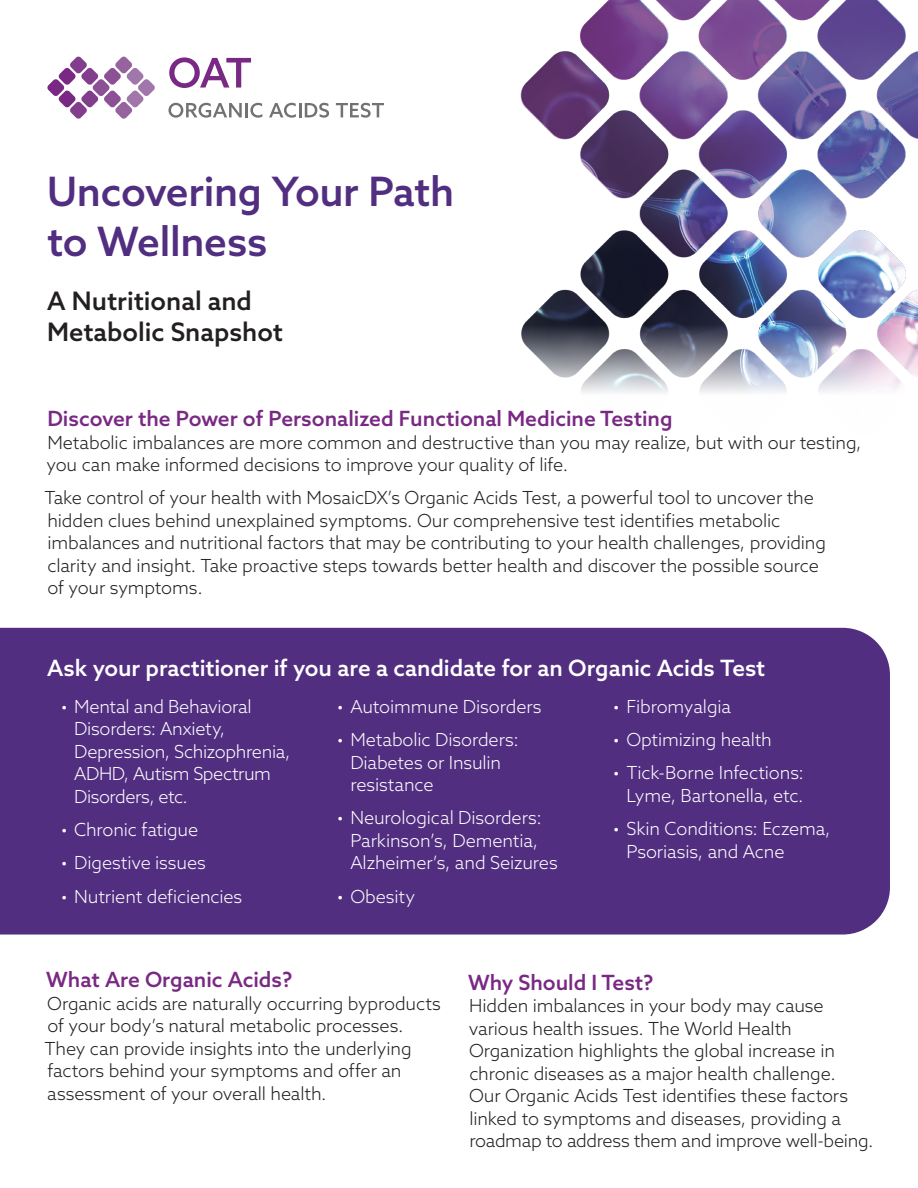
<style>
.page{position:relative;width:918px;height:1188px;background:#fff}
.page>*{position:absolute;margin:0;border:0;box-sizing:border-box;transform-origin:0 0}
.t1{font:500 40.5px/49.5px "Azo Sans";letter-spacing:-.01em;color:#522e81}
.MDX_Paragraph_Style{font:500 25.5px/31.5px "Azo Sans";color:#231f20}
.MDX_Paragraph_Style-2{font:500 22.5px "Azo Sans";letter-spacing:-.005em;color:#fff}
.MDX_Paragraph_Style-3{font:500 21px "Azo Sans";color:#792983}
.MDX_Paragraph_Style-4{font:300 18px/22.5px "Azo Sans";letter-spacing:-.01em;color:#231f20}
.t2{font:300 18px/22.5px "Azo Sans";letter-spacing:-.01em;color:#fff}
</style>
<div class="page">
<img style="left:520px;top:0;width:398px;height:393px">
<svg style="left:47px;top:56px;width:108px;height:63px"></svg>
<svg style="left:169px;top:57px;width:82px;height:31px"></svg>
<svg style="left:168px;top:103px;width:74px;height:15px"></svg>
<hr style="left:245px;top:103px;width:3px;height:14px;background:#717271">
<svg style="left:250px;top:103px;width:12px;height:15px"></svg>
<svg style="left:269px;top:103px;width:60px;height:15px"></svg>
<svg style="left:336px;top:103px;width:48px;height:15px"></svg>
<div style="left:0;top:628px;width:890px;height:307px;background:#522e81"></div>
<p class="t1" style="left:47px;top:166px;width:409px">Uncovering Your Path to Wellness</p>
<p class="MDX_Paragraph_Style" style="left:47px;top:284px;width:237px">A Nutritional and<br>Metabolic Snapshot</p>
<p class="MDX_Paragraph_Style-3" style="left:47px;top:405px;width:627px">Discover the Power of Personalized Functional Medicine Testing</p>
<p class="MDX_Paragraph_Style-4" style="left:47px;top:431px;width:817px">Metabolic imbalances are more common and destructive than you may realize, but with our testing, you can make informed decisions to improve your quality of life.</p>
<p class="MDX_Paragraph_Style-4" style="left:45px;top:487px;width:783px">Take control of your health with MosaicDX’s Organic Acids Test, a powerful tool to uncover the hidden clues behind unexplained symptoms. Our comprehensive test identifies metabolic imbalances and nutritional factors that may be contributing to your health challenges, providing clarity and insight. Take proactive steps towards better health and discover the possible source of your symptoms.</p>
<p class="MDX_Paragraph_Style-2" style="left:47px;top:653px;width:720px">Ask your practitioner if you are a candidate for an Organic Acids Test</p>
<p class="t2" style="left:74px;top:695px;width:218px;text-indent:-14px">• Mental and Behavioral<br>Disorders: Anxiety,<br>Depression, Schizophrenia,<br>ADHD, Autism Spectrum<br>Disorders, etc.</p>
<p class="t2" style="left:61px;top:818px;width:139px">• Chronic fatigue</p>
<p class="t2" style="left:61px;top:852px;width:147px">• Digestive issues</p>
<p class="t2" style="left:61px;top:885px;width:183px">• Nutrient deficiencies</p>
<p class="t2" style="left:337px;top:695px;width:206px">• Autoimmune Disorders</p>
<p class="t2" style="left:350px;top:728px;width:170px;text-indent:-14px">• Metabolic Disorders:<br>Diabetes or Insulin resistance</p>
<p class="t2" style="left:350px;top:807px;width:209px;text-indent:-14px">• Neurological Disorders:<br>Parkinson’s, Dementia,<br>Alzheimer’s, and Seizures</p>
<p class="t2" style="left:337px;top:885px;width:80px">• Obesity</p>
<p class="t2" style="left:613px;top:695px;width:119px">• Fibromyalgia</p>
<p class="t2" style="left:613px;top:728px;width:160px">• Optimizing health</p>
<p class="t2" style="left:613px;top:762px;width:192px;text-align:right">• Tick-Borne Infections:<br>Lyme, Bartonella, etc.</p>
<p class="t2" style="left:626px;top:817px;width:206px;text-indent:-14px">• Skin Conditions: Eczema,<br>Psoriasis, and Acne</p>
<p class="MDX_Paragraph_Style-3" style="left:46px;top:966px;width:248px">What Are Organic Acids?</p>
<p class="MDX_Paragraph_Style-4" style="left:45px;top:992px;width:398px">Organic acids are naturally occurring byproducts of your body’s natural metabolic processes.<br>They can provide insights into the underlying factors behind your symptoms and offer an assessment of your overall health.</p>
<p class="MDX_Paragraph_Style-3" style="left:468px;top:968px;width:187px">Why Should I Test?</p>
<p class="MDX_Paragraph_Style-4" style="left:469px;top:994px;width:406px">Hidden imbalances in your body may cause various health issues. The World Health Organization highlights the global increase in chronic diseases as a major health challenge.<br>Our Organic Acids Test identifies these factors linked to symptoms and diseases, providing a roadmap to address them and improve well-being.</p>
</div>
